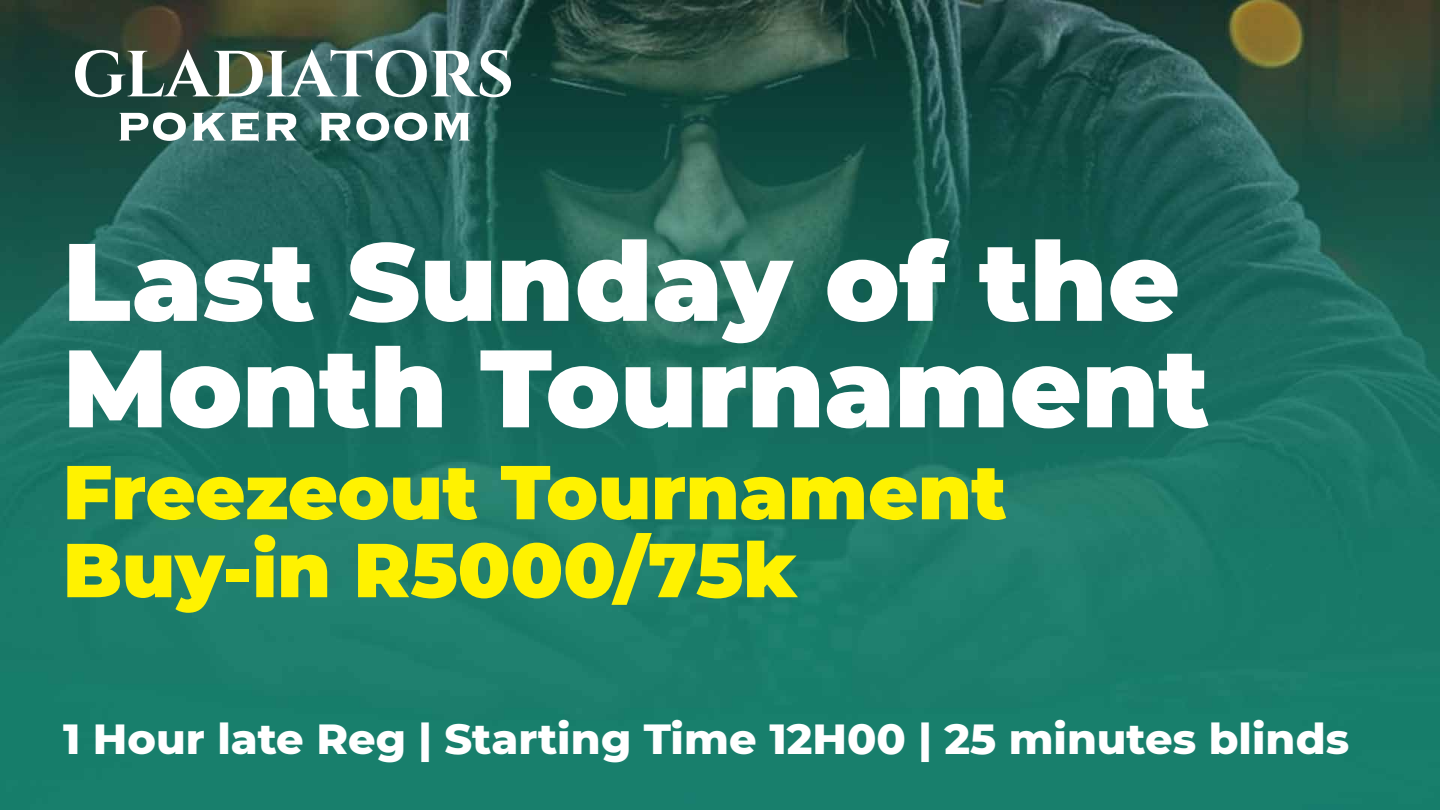
<style>
.page{position:relative;width:1440px;height:810px;background:#fff}
.page>*{position:absolute;margin:0;border:0;box-sizing:border-box;transform-origin:0 0}
.t1{font:900 109.88px/106.5px "Montserrat";color:#fff}
.t2{font:900 76.28px/77.9px "Montserrat";color:#fff200}
.t3{font:800 42.97px "Montserrat";color:#fff}
</style>
<div class="page">
<img style="left:0;top:0;width:1440px;height:810px">
<svg style="left:120px;top:113px;width:66px;height:28px"></svg>
<svg style="left:193px;top:111px;width:66px;height:31px"></svg>
<svg style="left:266px;top:113px;width:30px;height:28px"></svg>
<svg style="left:320px;top:113px;width:107px;height:28px"></svg>
<svg style="left:434px;top:113px;width:36px;height:28px"></svg>
<svg style="left:75px;top:49px;width:436px;height:48px"></svg>
<h1 class="t1" style="left:63px;top:222px;width:1148px">Last Sunday of the<br>Month Tournament</h1>
<h2 class="t2" style="left:63px;top:448px;width:945px">Freezeout Tournament<br>Buy-in R5000/75k</h2>
<p class="t3" style="left:63px;top:707px;width:1288px">1 Hour late Reg | Starting Time 12H00 | 25 minutes blinds</p>
</div>
